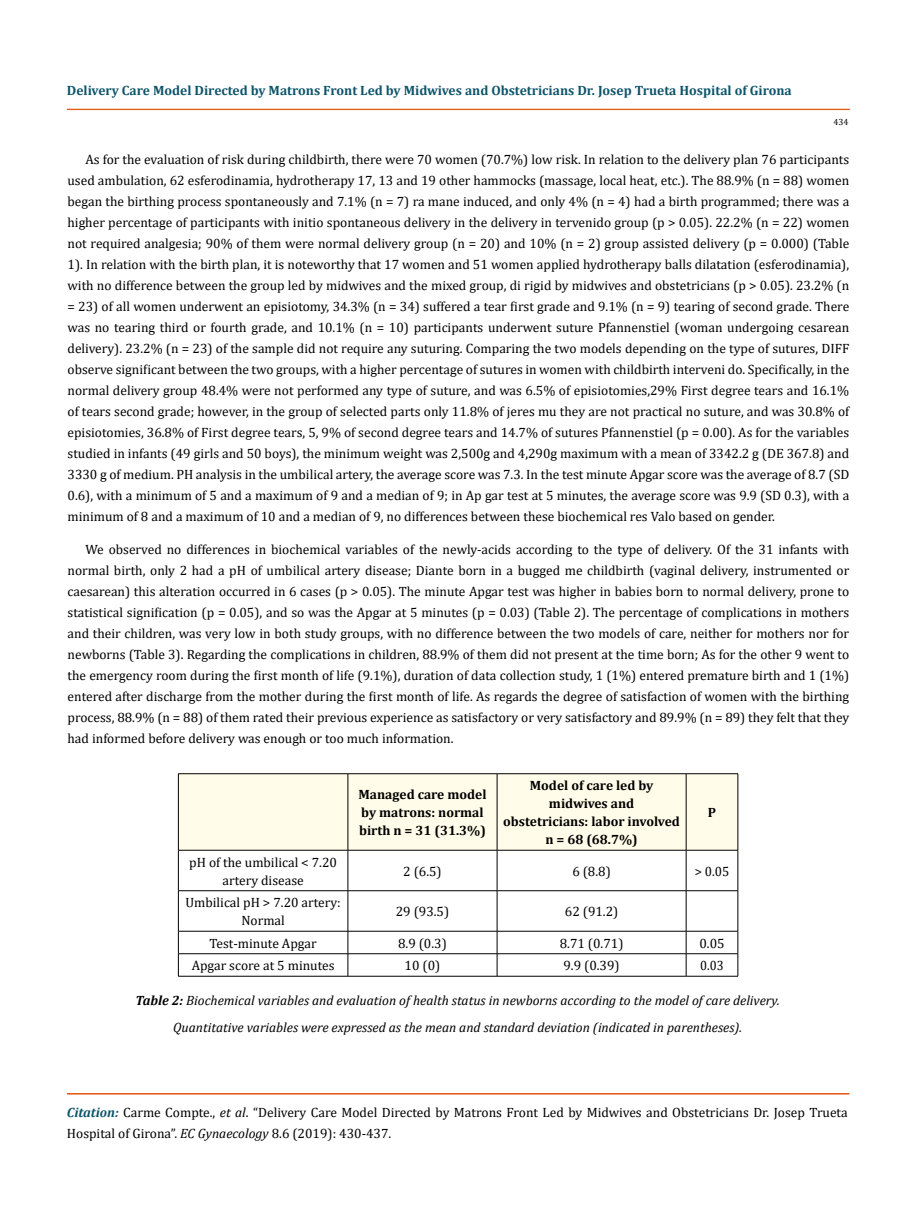
<style>
.page{position:relative;width:917px;height:1224px;background:#fff}
.page>*{position:absolute;margin:0;border:0;box-sizing:border-box;transform-origin:0 0}
.t1{font:13.5px/21px "Cambria";color:#000;text-align:justify}
.t2{font:italic 13.5px/27px "Cambria";color:#000;text-align:center}
.t3{font:700 13.5px/18px "Cambria";color:#000}
.t4{font:700 13.5px "Cambria";color:#0e546a}
.t5{font:13.5px "Cambria";color:#000;scale:.93 1}
.t6{font:9px "Cambria";color:#000}
.s1{font-weight:700}
.s2{font-weight:700;font-style:italic;color:#0e546a}
.s3{font-style:italic}
</style>
<div class="page">
<div style="left:67px;top:109px;width:782px;height:1px;border:1px solid #e05d1a"></div>
<div style="left:179px;top:774px;width:558px;height:76px;background:#fffde9"></div>
<hr style="left:178px;top:773px;width:170px;height:1px;background:#000">
<hr style="left:178px;top:774px;width:1px;height:76px;background:#000">
<hr style="left:348px;top:773px;width:149px;height:1px;background:#000">
<hr style="left:347px;top:774px;width:1px;height:76px;background:#000">
<hr style="left:497px;top:773px;width:189px;height:1px;background:#000">
<hr style="left:497px;top:774px;width:1px;height:76px;background:#000">
<hr style="left:686px;top:773px;width:52px;height:1px;background:#000">
<hr style="left:686px;top:774px;width:1px;height:76px;background:#000">
<hr style="left:737px;top:774px;width:1px;height:76px;background:#000">
<hr style="left:178px;top:850px;width:170px;height:1px;background:#000">
<hr style="left:178px;top:850px;width:1px;height:41px;background:#000">
<hr style="left:348px;top:850px;width:149px;height:1px;background:#000">
<hr style="left:347px;top:850px;width:1px;height:41px;background:#000">
<hr style="left:497px;top:850px;width:189px;height:1px;background:#000">
<hr style="left:497px;top:850px;width:1px;height:41px;background:#000">
<hr style="left:686px;top:850px;width:52px;height:1px;background:#000">
<hr style="left:686px;top:850px;width:1px;height:41px;background:#000">
<hr style="left:737px;top:850px;width:1px;height:41px;background:#000">
<hr style="left:178px;top:890px;width:170px;height:1px;background:#000">
<hr style="left:178px;top:891px;width:1px;height:40px;background:#000">
<hr style="left:348px;top:890px;width:149px;height:1px;background:#000">
<hr style="left:347px;top:891px;width:1px;height:40px;background:#000">
<hr style="left:497px;top:890px;width:189px;height:1px;background:#000">
<hr style="left:497px;top:891px;width:1px;height:40px;background:#000">
<hr style="left:686px;top:890px;width:52px;height:1px;background:#000">
<hr style="left:686px;top:891px;width:1px;height:40px;background:#000">
<hr style="left:737px;top:891px;width:1px;height:40px;background:#000">
<hr style="left:178px;top:931px;width:170px;height:1px;background:#000">
<hr style="left:348px;top:931px;width:149px;height:1px;background:#000">
<hr style="left:497px;top:931px;width:189px;height:1px;background:#000">
<hr style="left:686px;top:931px;width:52px;height:1px;background:#000">
<hr style="left:178px;top:953px;width:170px;height:1px;background:#000">
<svg style="left:178px;top:931px;width:1px;height:45px"></svg>
<hr style="left:348px;top:953px;width:149px;height:1px;background:#000">
<svg style="left:347px;top:931px;width:1px;height:45px"></svg>
<hr style="left:497px;top:953px;width:189px;height:1px;background:#000">
<svg style="left:497px;top:931px;width:1px;height:45px"></svg>
<hr style="left:686px;top:953px;width:52px;height:1px;background:#000">
<svg style="left:686px;top:931px;width:1px;height:45px"></svg>
<svg style="left:737px;top:931px;width:1px;height:45px"></svg>
<hr style="left:178px;top:976px;width:170px;height:1px;background:#000">
<hr style="left:348px;top:976px;width:149px;height:1px;background:#000">
<hr style="left:497px;top:976px;width:189px;height:1px;background:#000">
<hr style="left:686px;top:976px;width:52px;height:1px;background:#000">
<p class="t4" style="left:67px;top:81px;width:726px">Delivery Care Model Directed by Matrons Front Led by Midwives and Obstetricians Dr. Josep Trueta Hospital of Girona</p>
<p class="t6" style="left:833px;top:117px;width:16px">434</p>
<p class="t1" style="left:68px;top:149px;width:783px;text-indent:18px">As for the evaluation of risk during childbirth, there were 70 women (70.7%) low risk. In relation to the delivery plan 76 participants used ambulation, 62 esferodinamia, hydrotherapy 17, 13 and 19 other hammocks (massage, local heat, etc.). The 88.9% (n = 88) women began the birthing process spontaneously and 7.1% (n = 7) ra mane induced, and only 4% (n = 4) had a birth programmed; there was a higher percentage of participants with initio spontaneous delivery in the delivery in tervenido group (p &gt; 0.05). 22.2% (n = 22) women not required analgesia; 90% of them were normal delivery group (n = 20) and 10% (n = 2) group assisted delivery (p = 0.000) (Table 1). In relation with the birth plan, it is noteworthy that 17 women and 51 women applied hydrotherapy balls dilatation (esferodinamia), with no difference between the group led by midwives and the mixed group, di rigid by midwives and obstetricians (p &gt; 0.05). 23.2% (n = 23) of all women underwent an episiotomy, 34.3% (n = 34) suffered a tear first grade and 9.1% (n = 9) tearing of second grade. There was no tearing third or fourth grade, and 10.1% (n = 10) participants underwent suture Pfannenstiel (woman undergoing cesarean delivery). 23.2% (n = 23) of the sample did not require any suturing. Comparing the two models depending on the type of sutures, DIFF observe significant between the two groups, with a higher percentage of sutures in women with childbirth interveni do. Specifically, in the normal delivery group 48.4% were not performed any type of suture, and was 6.5% of episiotomies,29% First degree tears and 16.1% of tears second grade; however, in the group of selected parts only 11.8% of jeres mu they are not practical no suture, and was 30.8% of episiotomies, 36.8% of First degree tears, 5, 9% of second degree tears and 14.7% of sutures Pfannenstiel (p = 0.00). As for the variables studied in infants (49 girls and 50 boys), the minimum weight was 2,500g and 4,290g maximum with a mean of 3342.2 g (DE 367.8) and 3330 g of medium. PH analysis in the umbilical artery, the average score was 7.3. In the test minute Apgar score was the average of 8.7 (SD 0.6), with a minimum of 5 and a maximum of 9 and a median of 9; in Ap gar test at 5 minutes, the average score was 9.9 (SD 0.3), with a minimum of 8 and a maximum of 10 and a median of 9, no differences between these biochemical res Valo based on gender.</p>
<p class="t1" style="left:68px;top:539px;width:783px;text-indent:18px">We observed no differences in biochemical variables of the newly-acids according to the type of delivery. Of the 31 infants with normal birth, only 2 had a pH of umbilical artery disease; Diante born in a bugged me childbirth (vaginal delivery, instrumented or caesarean) this alteration occurred in 6 cases (p &gt; 0.05). The minute Apgar test was higher in babies born to normal delivery, prone to statistical signification (p = 0.05), and so was the Apgar at 5 minutes (p = 0.03) (Table 2). The percentage of complications in mothers and their children, was very low in both study groups, with no difference between the two models of care, neither for mothers nor for newborns (Table 3). Regarding the complications in children, 88.9% of them did not present at the time born; As for the other 9 went to the emergency room during the first month of life (9.1%), duration of data collection study, 1 (1%) entered premature birth and 1 (1%) entered after discharge from the mother during the first month of life. As regards the degree of satisfaction of women with the birthing process, 88.9% (n = 88) of them rated their previous experience as satisfactory or very satisfactory and 89.9% (n = 89) they felt that they had informed before delivery was enough or too much information.</p>
<p class="t3" style="left:358px;top:785px;width:130px">Managed care model by matrons: normal birth n = 31 (31.3%)</p>
<p class="t3" style="left:503px;top:776px;width:178px;text-align:center">Model of care led by midwives and<br>obstetricians: labor involved n = 68 (68.7%)</p>
<p class="t3" style="left:707px;top:803px;width:10px">P</p>
<p class="t1" style="left:189px;top:853px;width:149px;line-height:18px;text-align:center">pH of the umbilical &lt; 7.20 artery disease</p>
<p class="t1" style="left:403px;top:861px;width:40px">2 (6.5)</p>
<p class="t1" style="left:572px;top:861px;width:40px">6 (8.8)</p>
<p class="t1" style="left:694px;top:861px;width:36px">&gt; 0.05</p>
<p class="t1" style="left:185px;top:894px;width:157px;line-height:18px;text-align:center">Umbilical pH &gt; 7.20 artery:<br>Normal</p>
<p class="t1" style="left:396px;top:901px;width:55px">29 (93.5)</p>
<p class="t1" style="left:565px;top:901px;width:55px">62 (91.2)</p>
<p class="t1" style="left:210px;top:933px;width:108px">Test-minute Apgar</p>
<p class="t1" style="left:398px;top:933px;width:50px">8.9 (0.3)</p>
<p class="t1" style="left:559px;top:933px;width:65px">8.71 (0.71)</p>
<p class="t1" style="left:699px;top:933px;width:27px">0.05</p>
<p class="t1" style="left:192px;top:955px;width:144px">Apgar score at 5 minutes</p>
<p class="t1" style="left:404px;top:955px;width:37px">10 (0)</p>
<p class="t1" style="left:563px;top:955px;width:58px">9.9 (0.39)</p>
<p class="t5" style="left:700px;top:958px;width:27px">0.03</p>
<p class="t2" style="left:135px;top:987px;width:646px"><span class="s1">Table 2:</span> Biochemical variables and evaluation of health status in newborns according to the model of care delivery.<br>Quantitative variables were expressed as the mean and standard deviation (indicated in parentheses).</p>
<p class="t1" style="left:67px;top:1102px;width:782px"><span class="s2">Citation:</span> Carme Compte., <span class="s3">et al</span>. “Delivery Care Model Directed by Matrons Front Led by Midwives and Obstetricians Dr. Josep Trueta<br>Hospital of Girona”. <span class="s3">EC Gynaecology</span> 8.6 (2019): 430-437.</p>
</div>
